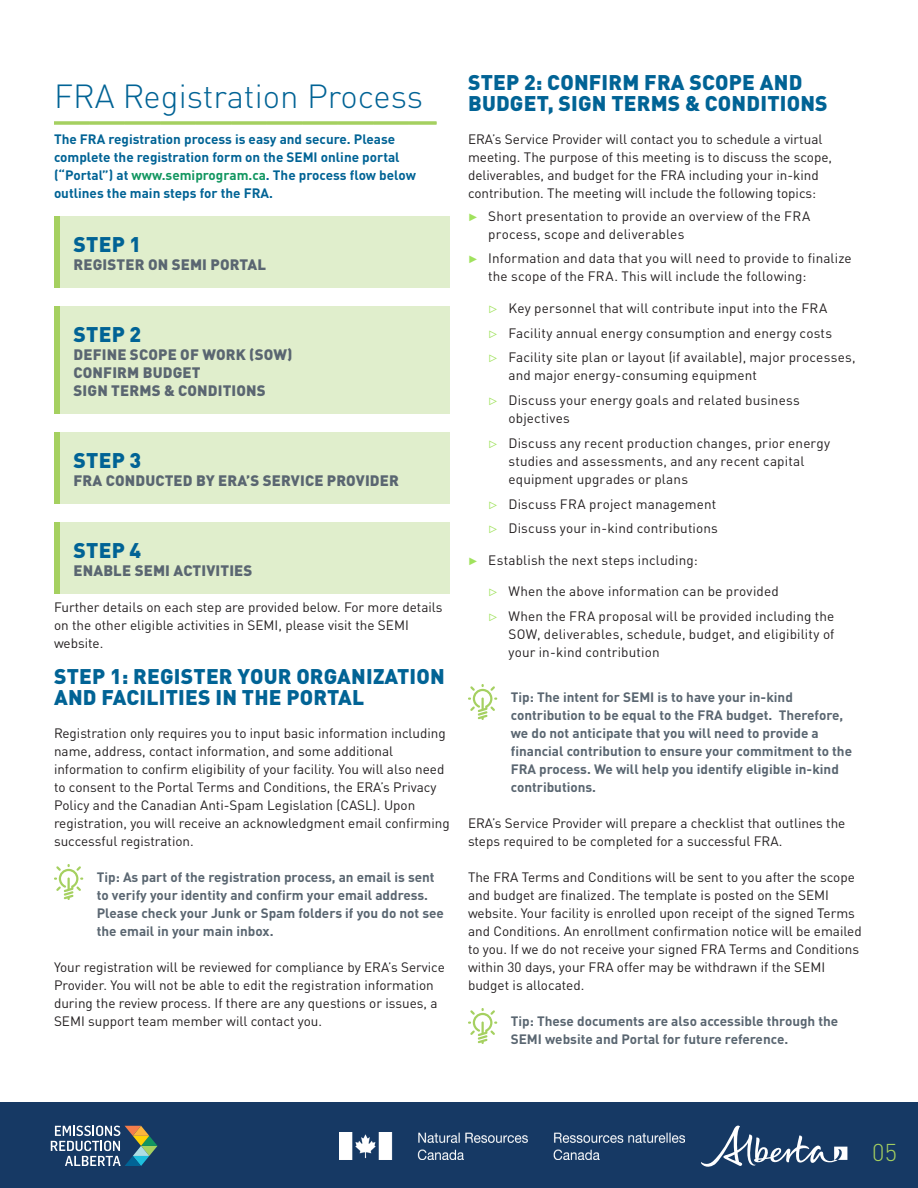
<style>
.page{position:relative;width:918px;height:1188px;background:#fff}
.page>*{position:absolute;margin:0;border:0;box-sizing:border-box;transform-origin:0 0}
.t1{font:300 33px "DIN Pro";color:#016395}
.t2{font:300 24px "DIN Pro";color:#a5d060}
.t3{font:900 21px/21px "DIN Pro";letter-spacing:.01em;color:#016395}
.t4{font:900 15px "DIN Pro";letter-spacing:.01em;color:#5a6671}
.Tip_style{font:13.5px/18px "DIN Pro";color:#231f20}
.Tip_style-2{font:700 13.5px/18px "DIN Pro";color:#5a6671}
.Bold_paragraph{font:700 13.5px/18px "DIN Pro";color:#016395}
.Bold_paragraph-2{font:13.5px/18px "DIN Pro";color:#231f20}
.s1{color:#129660}
.s2{font-family:"Klavika";font-size:15px;color:#a0e25d}
</style>
<div class="page">
<div style="left:0;top:1102px;width:918px;height:86px;background:#163964"></div>
<svg style="left:701px;top:1125px;width:146px;height:42px"></svg>
<svg style="left:51px;top:1126px;width:107px;height:40px"></svg>
<img style="left:339px;top:1133px;width:346px;height:26px">
<svg style="left:54px;top:122px;width:382px;height:2px"></svg>
<svg style="left:54px;top:864px;width:29px;height:36px"></svg>
<svg style="left:468px;top:684px;width:29px;height:36px"></svg>
<svg style="left:468px;top:1008px;width:29px;height:36px"></svg>
<div style="left:54px;top:216px;width:396px;height:72px;background:#e0eecc"></div>
<div style="left:55px;top:306px;width:395px;height:108px;background:#e0eecc"></div>
<div style="left:55px;top:432px;width:395px;height:72px;background:#e0eecc"></div>
<div style="left:55px;top:522px;width:395px;height:72px;background:#e0eecc"></div>
<div style="left:54px;top:216px;width:5px;height:72px;background:#a5d060"></div>
<div style="left:54px;top:306px;width:5px;height:108px;background:#a5d060"></div>
<div style="left:54px;top:432px;width:5px;height:72px;background:#a5d060"></div>
<div style="left:54px;top:522px;width:5px;height:72px;background:#a5d060"></div>
<h1 class="t1" style="left:54px;top:71px;width:371px">FRA Registration Process</h1>
<p class="Bold_paragraph" style="left:54px;top:129px;width:364px">The FRA registration process is easy and secure. Please complete the registration form on the SEMI online portal (“Portal”) at <span class="s1">www.semiprogram.ca</span>. The process flow below outlines the main steps for the FRA.</p>
<h2 class="t3" style="left:74px;top:231px;width:69px">STEP 1</h2>
<h3 class="t4" style="left:74px;top:252px;width:194px">REGISTER ON SEMI PORTAL</h3>
<h2 class="t3" style="left:74px;top:321px;width:69px">STEP 2</h2>
<h3 class="t4" style="left:74px;top:342px;width:220px">DEFINE SCOPE OF WORK (SOW)</h3>
<h3 class="t4" style="left:74px;top:360px;width:129px">CONFIRM BUDGET</h3>
<h3 class="t4" style="left:74px;top:378px;width:194px">SIGN TERMS &amp; CONDITIONS</h3>
<h2 class="t3" style="left:74px;top:447px;width:69px">STEP 3</h2>
<h3 class="t4" style="left:74px;top:468px;width:327px">FRA CONDUCTED BY ERA’S SERVICE PROVIDER</h3>
<h2 class="t3" style="left:74px;top:537px;width:69px">STEP 4</h2>
<h3 class="t4" style="left:74px;top:558px;width:180px">ENABLE SEMI ACTIVITIES</h3>
<p class="Bold_paragraph-2" style="left:54px;top:597px;width:390px">Further details on each step are provided below. For more details on the other eligible activities in SEMI, please visit the SEMI website.</p>
<h2 class="t3" style="left:54px;top:663px;width:392px">STEP 1: REGISTER YOUR ORGANIZATION<br>AND FACILITIES IN THE PORTAL</h2>
<p class="Tip_style" style="left:54px;top:723px;width:397px">Registration only requires you to input basic information including name, address, contact information, and some additional information to confirm eligibility of your facility. You will also need to consent to the Portal Terms and Conditions, the ERA’s Privacy Policy and the Canadian Anti-Spam Legislation (CASL). Upon registration, you will receive an acknowledgment email confirming successful registration.</p>
<p class="Tip_style-2" style="left:97px;top:867px;width:349px">Tip: As part of the registration process, an email is sent to verify your identity and confirm your email address.<br>Please check your Junk or Spam folders if you do not see the email in your main inbox.</p>
<p class="Tip_style" style="left:54px;top:957px;width:392px">Your registration will be reviewed for compliance by ERA’s Service Provider. You will not be able to edit the registration information during the review process. If there are any questions or issues, a SEMI support team member will contact you.</p>
<h2 class="t3" style="left:468px;top:69px;width:361px">STEP 2: CONFIRM FRA SCOPE AND<br>BUDGET, SIGN TERMS &amp; CONDITIONS</h2>
<p class="Tip_style" style="left:468px;top:129px;width:366px">ERA’s Service Provider will contact you to schedule a virtual meeting. The purpose of this meeting is to discuss the scope, deliverables, and budget for the FRA including your in-kind contribution. The meeting will include the following topics:</p>
<p class="Tip_style" style="left:488px;top:205px;width:324px;text-indent:-20px"><span class="s2">˲</span> Short presentation to provide an overview of the FRA process, scope and deliverables</p>
<p class="Tip_style" style="left:488px;top:248px;width:365px;text-indent:-20px"><span class="s2">˲</span> Information and data that you will need to provide to finalize the scope of the FRA. This will include the following:</p>
<p class="Tip_style" style="left:488px;top:298px;width:341px"><span class="s2">˴</span> Key personnel that will contribute input into the FRA</p>
<p class="Tip_style" style="left:488px;top:322px;width:345px"><span class="s2">˴</span> Facility annual energy consumption and energy costs</p>
<p class="Tip_style" style="left:508px;top:347px;width:349px;text-indent:-20px"><span class="s2">˴</span> Facility site plan or layout (if available), major processes, and major energy-consuming equipment</p>
<p class="Tip_style" style="left:508px;top:390px;width:293px;text-indent:-20px"><span class="s2">˴</span> Discuss your energy goals and related business objectives</p>
<p class="Tip_style" style="left:508px;top:433px;width:323px;text-indent:-20px"><span class="s2">˴</span> Discuss any recent production changes, prior energy studies and assessments, and any recent capital equipment upgrades or plans</p>
<p class="Tip_style" style="left:488px;top:493px;width:230px"><span class="s2">˴</span> Discuss FRA project management</p>
<p class="Tip_style" style="left:488px;top:518px;width:231px"><span class="s2">˴</span> Discuss your in-kind contributions</p>
<p class="Tip_style" style="left:468px;top:550px;width:231px"><span class="s2">˲</span> Establish the next steps including:</p>
<p class="Tip_style" style="left:488px;top:581px;width:292px"><span class="s2">˴</span> When the above information can be provided</p>
<p class="Tip_style" style="left:508px;top:606px;width:327px;text-align:justify;text-indent:-20px"><span class="s2">˴</span> When the FRA proposal will be provided including the SOW, deliverables, schedule, budget, and eligibility of your in-kind contribution</p>
<p class="Tip_style-2" style="left:511px;top:687px;width:343px">Tip: The intent for SEMI is to have your in-kind contribution to be equal to the FRA budget. Therefore, we do not anticipate that you will need to provide a financial contribution to ensure your commitment to the FRA process. We will help you identify eligible in-kind contributions.</p>
<p class="Tip_style" style="left:468px;top:813px;width:379px">ERA’s Service Provider will prepare a checklist that outlines the steps required to be completed for a successful FRA.</p>
<p class="Tip_style" style="left:468px;top:867px;width:395px">The FRA Terms and Conditions will be sent to you after the scope and budget are finalized. The template is posted on the SEMI website. Your facility is enrolled upon receipt of the signed Terms and Conditions. An enrollment confirmation notice will be emailed to you. If we do not receive your signed FRA Terms and Conditions within 30 days, your FRA offer may be withdrawn if the SEMI budget is allocated.</p>
<p class="Tip_style-2" style="left:511px;top:1011px;width:329px">Tip: These documents are also accessible through the<br>SEMI website and Portal for future reference.</p>
<h2 class="t2" style="left:872px;top:1134px;width:26px">05</h2>
</div>
